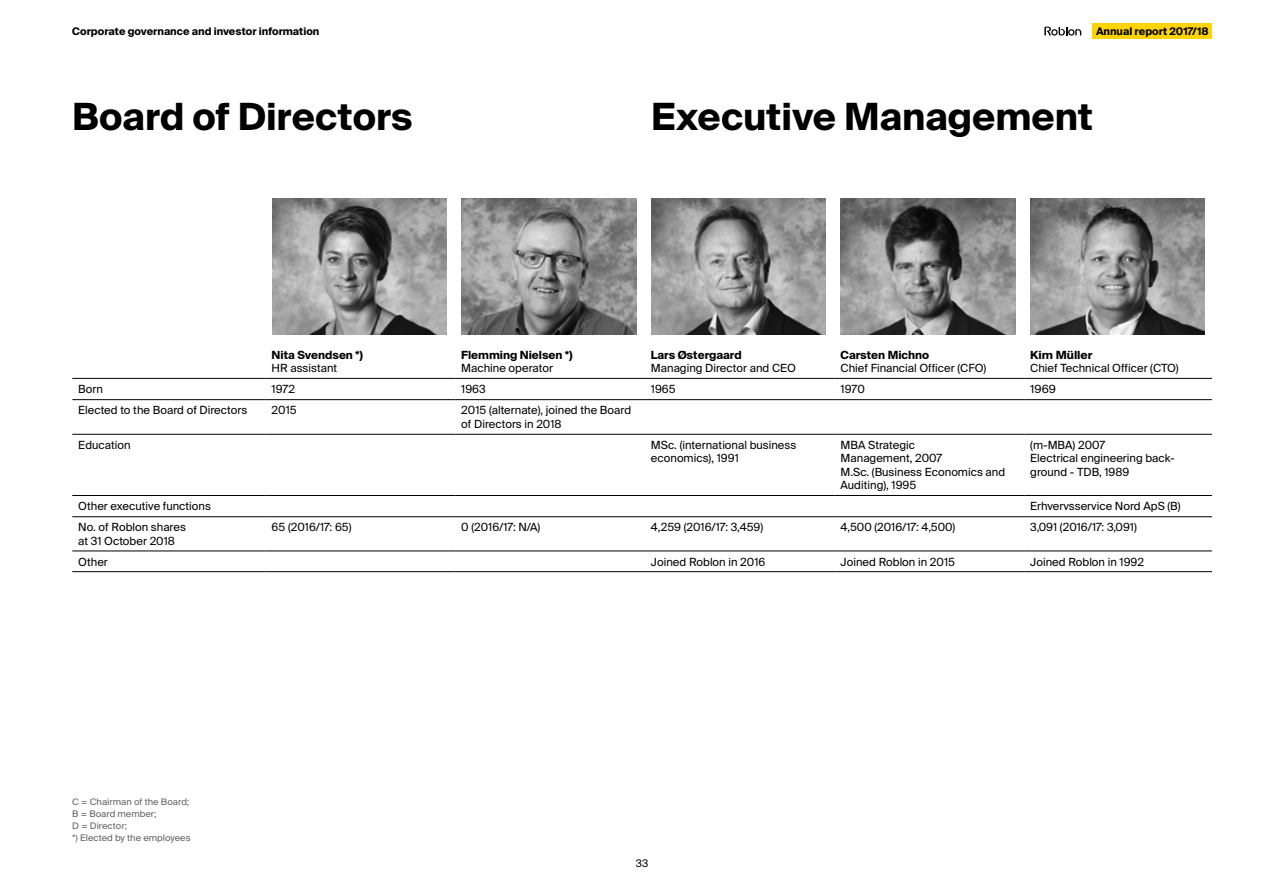
<style>
.page{position:relative;width:1263px;height:893px;background:#fff}
.page>*{position:absolute;margin:0;border:0;box-sizing:border-box;transform-origin:0 0}
.t1{font:700 37.5px "Suisse Intl";color:#000}
.t2{font:11.25px/13.5px "Suisse Intl";color:#000}
.t3{font:700 11.25px "Suisse Intl";color:#000}
.t4{font:700 11.25px "Suisse Intl";color:#000;scale:1.04 1}
.t5{font:11.25px "Suisse Intl";color:#000;scale:1.04 1}
.t6{font:700 10.5px "Suisse Intl";color:#000}
.t7{font:10.5px "Suisse Intl";color:#000}
.t8{font:9px/12px "Suisse Intl";color:#646363;scale:1.04 1}
</style>
<div class="page">
<div style="left:1092px;top:24px;width:120px;height:15px;background:#ffd407"></div>
<svg style="left:1044px;top:27px;width:37px;height:9px"></svg>
<hr style="left:72px;top:378px;width:194px;height:1px;background:#000">
<hr style="left:266px;top:378px;width:189px;height:1px;background:#000">
<hr style="left:455px;top:378px;width:190px;height:1px;background:#000">
<hr style="left:645px;top:378px;width:190px;height:1px;background:#000">
<hr style="left:835px;top:378px;width:189px;height:1px;background:#000">
<hr style="left:1024px;top:378px;width:188px;height:1px;background:#000">
<hr style="left:72px;top:399px;width:194px;height:1px;background:#000">
<hr style="left:266px;top:399px;width:189px;height:1px;background:#000">
<hr style="left:455px;top:399px;width:190px;height:1px;background:#000">
<hr style="left:645px;top:399px;width:190px;height:1px;background:#000">
<hr style="left:835px;top:399px;width:189px;height:1px;background:#000">
<hr style="left:1024px;top:399px;width:188px;height:1px;background:#000">
<hr style="left:72px;top:434px;width:194px;height:1px;background:#000">
<hr style="left:266px;top:434px;width:189px;height:1px;background:#000">
<hr style="left:455px;top:434px;width:190px;height:1px;background:#000">
<hr style="left:645px;top:434px;width:190px;height:1px;background:#000">
<hr style="left:835px;top:434px;width:189px;height:1px;background:#000">
<hr style="left:1024px;top:434px;width:188px;height:1px;background:#000">
<hr style="left:72px;top:495px;width:194px;height:1px;background:#000">
<hr style="left:266px;top:495px;width:189px;height:1px;background:#000">
<hr style="left:455px;top:495px;width:190px;height:1px;background:#000">
<hr style="left:645px;top:495px;width:190px;height:1px;background:#000">
<hr style="left:835px;top:495px;width:189px;height:1px;background:#000">
<hr style="left:1024px;top:495px;width:188px;height:1px;background:#000">
<hr style="left:72px;top:516px;width:194px;height:1px;background:#000">
<hr style="left:266px;top:516px;width:189px;height:1px;background:#000">
<hr style="left:455px;top:516px;width:190px;height:1px;background:#000">
<hr style="left:645px;top:516px;width:190px;height:1px;background:#000">
<hr style="left:835px;top:516px;width:189px;height:1px;background:#000">
<hr style="left:1024px;top:516px;width:188px;height:1px;background:#000">
<hr style="left:72px;top:551px;width:194px;height:1px;background:#000">
<hr style="left:266px;top:551px;width:189px;height:1px;background:#000">
<hr style="left:455px;top:551px;width:190px;height:1px;background:#000">
<hr style="left:645px;top:551px;width:190px;height:1px;background:#000">
<hr style="left:835px;top:551px;width:189px;height:1px;background:#000">
<hr style="left:1024px;top:551px;width:188px;height:1px;background:#000">
<hr style="left:72px;top:571px;width:194px;height:1px;background:#000">
<hr style="left:266px;top:571px;width:189px;height:1px;background:#000">
<hr style="left:455px;top:571px;width:190px;height:1px;background:#000">
<hr style="left:645px;top:571px;width:190px;height:1px;background:#000">
<hr style="left:835px;top:571px;width:189px;height:1px;background:#000">
<hr style="left:1024px;top:571px;width:188px;height:1px;background:#000">
<img style="left:272px;top:198px;width:175px;height:136px">
<img style="left:462px;top:198px;width:174px;height:136px">
<img style="left:651px;top:198px;width:175px;height:136px">
<img style="left:841px;top:198px;width:174px;height:136px">
<img style="left:1030px;top:198px;width:175px;height:136px">
<p class="t6" style="left:72px;top:25px;width:249px">Corporate governance and investor information</p>
<p class="t6" style="left:1096px;top:25px;width:114px">Annual report 2017/18</p>
<h1 class="t1" style="left:72px;top:95px;width:342px">Board of Directors</h1>
<h1 class="t1" style="left:651px;top:95px;width:443px">Executive Management</h1>
<p class="t3" style="left:272px;top:348px;width:93px">Nita Svendsen *)</p>
<p class="t2" style="left:272px;top:362px;width:67px">HR assistant</p>
<p class="t3" style="left:461px;top:348px;width:113px">Flemming Nielsen *)</p>
<p class="t2" style="left:461px;top:362px;width:93px">Machine operator</p>
<p class="t3" style="left:651px;top:348px;width:92px">Lars Østergaard</p>
<p class="t2" style="left:651px;top:362px;width:146px">Managing Director and CEO</p>
<p class="t3" style="left:841px;top:348px;width:90px">Carsten Michno</p>
<p class="t2" style="left:841px;top:362px;width:147px">Chief Financial Officer (CFO)</p>
<p class="t4" style="left:1030px;top:348px;width:61px">Kim Müller</p>
<p class="t2" style="left:1030px;top:362px;width:150px">Chief Technical Officer (CTO)</p>
<p class="t2" style="left:78px;top:382px;width:26px">Born</p>
<p class="t2" style="left:272px;top:382px;width:25px">1972</p>
<p class="t2" style="left:461px;top:382px;width:26px">1963</p>
<p class="t2" style="left:651px;top:382px;width:26px">1965</p>
<p class="t2" style="left:841px;top:382px;width:26px">1970</p>
<p class="t5" style="left:1030px;top:383px;width:26px">1969</p>
<p class="t2" style="left:78px;top:404px;width:170px">Elected to the Board of Directors</p>
<p class="t2" style="left:272px;top:404px;width:27px">2015</p>
<p class="t2" style="left:461px;top:404px;width:171px">2015 (alternate), joined the Board of Directors in 2018</p>
<p class="t2" style="left:78px;top:438px;width:54px">Education</p>
<p class="t2" style="left:651px;top:438px;width:147px">MSc. (international business economics), 1991</p>
<p class="t2" style="left:841px;top:438px;width:166px">MBA Strategic<br>Management, 2007<br>M.Sc. (Business Economics and<br>Auditing), 1995</p>
<p class="t2" style="left:1030px;top:438px;width:146px">(m-MBA) 2007<br>Electrical engineering back&shy;ground - TDB, 1989</p>
<p class="t2" style="left:78px;top:500px;width:134px">Other executive functions</p>
<p class="t2" style="left:1030px;top:500px;width:152px">Erhvervsservice Nord ApS (B)</p>
<p class="t2" style="left:78px;top:521px;width:109px">No. of Roblon shares at 31 October 2018</p>
<p class="t2" style="left:272px;top:521px;width:81px">65 (2016/17: 65)</p>
<p class="t2" style="left:461px;top:521px;width:81px">0 (2016/17: N/A)</p>
<p class="t2" style="left:651px;top:521px;width:114px">4,259 (2016/17: 3,459)</p>
<p class="t2" style="left:841px;top:521px;width:116px">4,500 (2016/17: 4,500)</p>
<p class="t2" style="left:1030px;top:521px;width:108px">3,091 (2016/17: 3,091)</p>
<p class="t2" style="left:78px;top:555px;width:31px">Other</p>
<p class="t2" style="left:651px;top:555px;width:116px">Joined Roblon in 2016</p>
<p class="t2" style="left:841px;top:555px;width:116px">Joined Roblon in 2015</p>
<p class="t2" style="left:1030px;top:555px;width:115px">Joined Roblon in 1992</p>
<p class="t8" style="left:72px;top:796px;width:115px">C = Chairman of the Board;<br>B = Board member;<br>D = Director;<br>*) Elected by the employees</p>
<p class="t7" style="left:636px;top:857px;width:14px">33</p>
</div>
